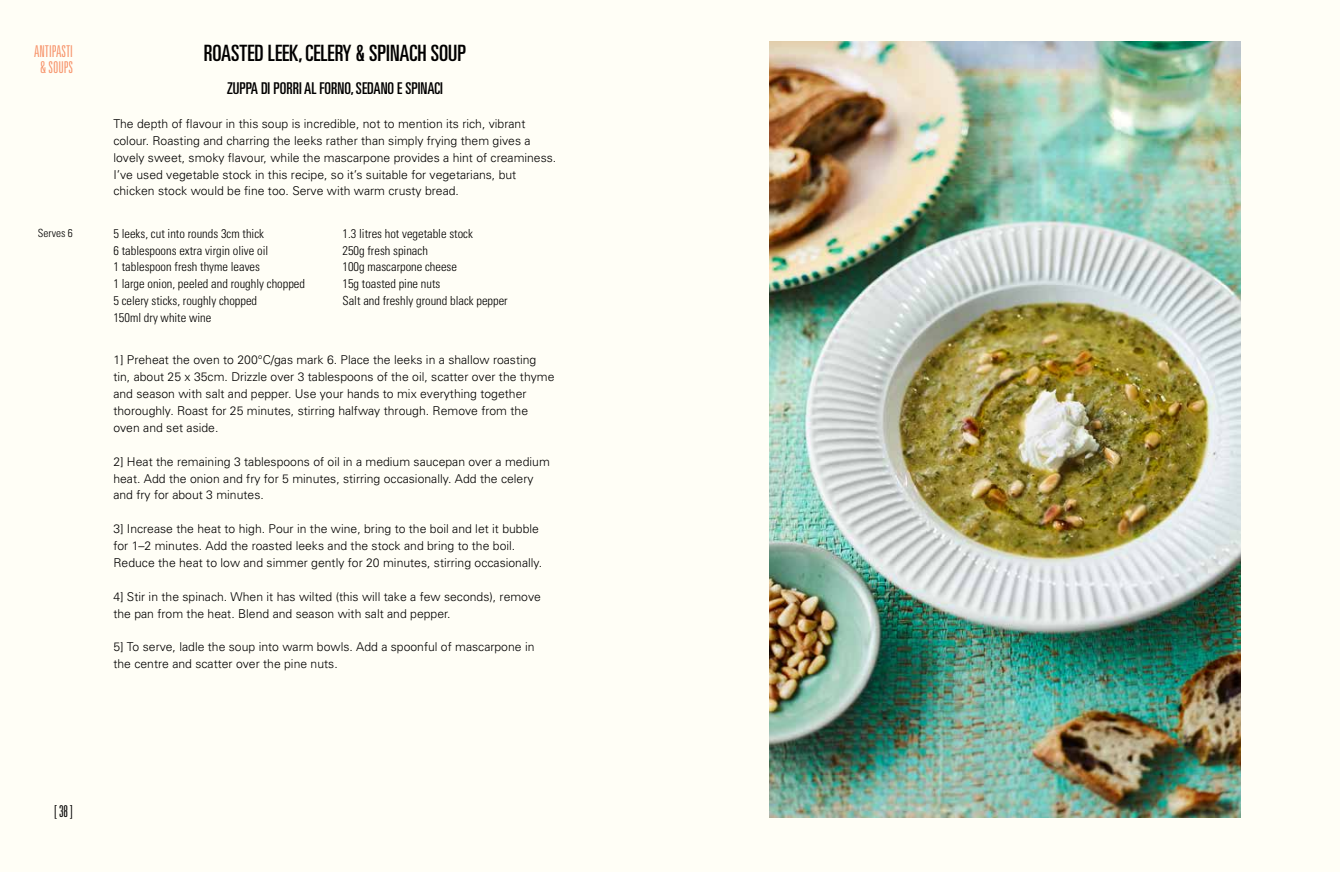
<style>
.page{position:relative;width:1340px;height:872px;background:#fff}
.page>*{position:absolute;margin:0;border:0;box-sizing:border-box;transform-origin:0 0}
.t1{font:ultra-condensed 22.5px "Univers";color:#000}
.t2{font:ultra-condensed 16.25px "Univers";color:#000}
.t3{font:300 ultra-condensed 16.25px/16.2px "Univers";color:#f7946c;text-align:center}
.t4{font:300 ultra-condensed 16.25px "Univers";color:#000}
.t5{font:300 condensed 12.5px/16.9px "Univers";color:#000}
.t6{font:300 12.25px/16.9px "Univers";color:#000}
.t7{font:300 condensed 11.25px "Univers";color:#000}
</style>
<div class="page">
<div style="left:0;top:0;width:1339px;height:872px;background:#fffef6"></div>
<img style="left:769px;top:42px;width:471px;height:776px">
<h2 class="t3" style="left:34px;top:43px;width:40px">ANTIPASTI &amp; SOUPS</h2>
<h1 class="t1" style="left:204px;top:41px;width:264px">ROASTED LEEK, CELERY &amp; SPINACH SOUP</h1>
<h2 class="t2" style="left:227px;top:79px;width:217px">ZUPPA DI PORRI AL FORNO, SEDANO E SPINACI</h2>
<p class="t6" style="left:113px;top:115px;width:444px">The depth of flavour in this soup is incredible, not to mention its rich, vibrant colour. Roasting and charring the leeks rather than simply frying them gives a lovely sweet, smoky flavour, while the mascarpone provides a hint of creaminess.<br>I’ve used vegetable stock in this recipe, so it’s suitable for vegetarians, but chicken stock would be fine too. Serve with warm crusty bread.</p>
<p class="t5" style="left:113px;top:225px;width:193px">5 leeks, cut into rounds 3cm thick<br>6 tablespoons extra virgin olive oil<br>1 tablespoon fresh thyme leaves<br>1 large onion, peeled and roughly chopped<br>5 celery sticks, roughly chopped<br>150ml dry white wine</p>
<p class="t5" style="left:342px;top:225px;width:167px">1.3 litres hot vegetable stock<br>250g fresh spinach<br>100g mascarpone cheese<br>15g toasted pine nuts<br>Salt and freshly ground black pepper</p>
<p class="t6" style="left:113px;top:351px;width:442px">1] Preheat the oven to 200°C/gas mark 6. Place the leeks in a shallow roasting tin, about 25 x 35cm. Drizzle over 3 tablespoons of the oil, scatter over the thyme and season with salt and pepper. Use your hands to mix everything together thoroughly. Roast for 25 minutes, stirring halfway through. Remove from the oven and set aside.</p>
<p class="t6" style="left:113px;top:453px;width:438px">2] Heat the remaining 3 tablespoons of oil in a medium saucepan over a medium heat. Add the onion and fry for 5 minutes, stirring occasionally. Add the celery and fry for about 3 minutes.</p>
<p class="t6" style="left:113px;top:520px;width:430px">3] Increase the heat to high. Pour in the wine, bring to the boil and let it bubble for 1–2 minutes. Add the roasted leeks and the stock and bring to the boil.<br>Reduce the heat to low and simmer gently for 20 minutes, stirring occasionally.</p>
<p class="t6" style="left:113px;top:588px;width:429px">4] Stir in the spinach. When it has wilted (this will take a few seconds), remove the pan from the heat. Blend and season with salt and pepper.</p>
<p class="t6" style="left:113px;top:638px;width:422px">5] To serve, ladle the soup into warm bowls. Add a spoonful of mascarpone in the centre and scatter over the pine nuts.</p>
<p class="t7" style="left:38px;top:226px;width:36px">Serves 6</p>
<h2 class="t4" style="left:54px;top:802px;width:20px">[ 38 ]</h2>
</div>
